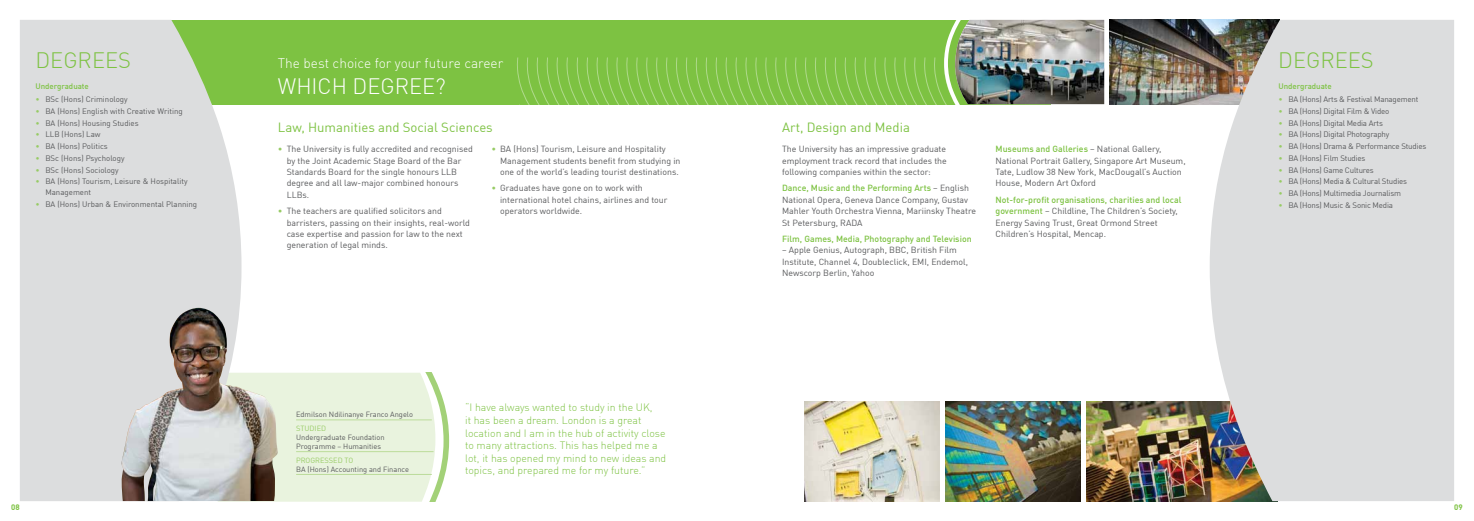
<style>
.page{position:relative;width:1474px;height:521px;background:#fff}
.page>*{position:absolute;margin:0;border:0;box-sizing:border-box;transform-origin:0 0}
.t1{font:300 21.88px "DIN Offc";color:#7dc242}
.t2{font:300 21.88px "DIN Offc";color:#fff}
.t3{font:300 13.65px "DIN Offc";letter-spacing:-.005em;color:#fff}
.t4{font:300 13.65px "DIN Offc";color:#7dc242}
.t5{font:13.12px "DIN Offc";color:#7dc242}
.t6{font:300 10.5px/12.6px "DIN Offc";color:#7dc242}
.t7{font:8.75px/11.4px "DIN Offc";color:#58595b}
.t8{font:500 8.75px "DIN Offc";color:#7dc242}
.t9{font:7.88px "DIN Offc";letter-spacing:-.02em;color:#58595b}
.t10{font:7.88px/10.5px "DIN Offc";color:#58595b}
.t11{font:500 7.88px "DIN Offc";color:#7dc242}
.t12{font:700 7.88px "DIN Offc";color:#7dc242}
.t13{font:7.44px/8.9px "DIN Offc";color:#58595b}
.t14{font:7.44px "DIN Offc";color:#97cb64}
.s1{font-weight:300;color:#97cb64}
.s2{font-weight:500;color:#7dc242}
</style>
<div class="page">
<div style="left:218px;top:373px;width:204px;height:129px;background:#e9f3de"></div>
<svg style="left:422px;top:373px;width:28px;height:129px"></svg>
<img style="left:1086px;top:402px;width:123px;height:99px">
<div style="left:162px;top:20px;width:888px;height:84px;background:#7dc242"></div>
<div style="left:20px;top:20px;width:221px;height:481px;background:#dcddde"></div>
<img style="left:1109px;top:20px;width:100px;height:84px">
<svg style="left:1209px;top:20px;width:244px;height:481px;background:#d5d5d5"></svg>
<svg style="left:513px;top:20px;width:591px;height:85px"></svg>
<hr style="left:296px;top:420px;width:136px;height:1px;background:#bcdc9b">
<hr style="left:296px;top:451px;width:137px;height:1px;background:#bcdc9b">
<hr style="left:296px;top:474px;width:136px;height:1px;background:#bcdc9b">
<img style="left:121px;top:308px;width:157px;height:193px">
<img style="left:945px;top:402px;width:135px;height:99px">
<img style="left:804px;top:402px;width:135px;height:99px">
<h2 class="t4" style="left:35px;top:48px;width:28px">Title</h2>
<h1 class="t1" style="left:35px;top:66px;width:43px">Title</h1>
<h1 class="t1" style="left:35px;top:46px;width:56px">DEGREE</h1>
<h1 class="t1" style="left:118px;top:46px;width:14px">S</h1>
<p class="t11" style="left:35px;top:81px;width:55px">Undergraduate</p>
<p class="t10" style="left:35px;top:94px;width:94px"><span class="s1">•</span> BSc (Hons) Criminology</p>
<p class="t10" style="left:35px;top:106px;width:149px"><span class="s1">•</span> BA (Hons) English with Creative Writing</p>
<p class="t10" style="left:35px;top:117px;width:105px"><span class="s1">•</span> BA (Hons) Housing Studies</p>
<p class="t10" style="left:35px;top:129px;width:67px"><span class="s1">•</span> LLB (Hons) Law</p>
<p class="t10" style="left:35px;top:141px;width:74px"><span class="s1">•</span> BA (Hons) Politics</p>
<p class="t10" style="left:35px;top:153px;width:91px"><span class="s1">•</span> BSc (Hons) Psychology</p>
<p class="t10" style="left:35px;top:164px;width:85px"><span class="s1">•</span> BSc (Hons) Sociology</p>
<p class="t10" style="left:45px;top:176px;width:144px;text-indent:-10px"><span class="s1">•</span> BA (Hons) Tourism, Leisure &amp; Hospitality<br>Management</p>
<p class="t10" style="left:35px;top:198px;width:163px"><span class="s1">•</span> BA (Hons) Urban &amp; Environmental Planning</p>
<h2 class="t3" style="left:278px;top:54px;width:227px">The best choice for your future career</h2>
<h1 class="t2" style="left:278px;top:72px;width:131px">WH ICH DEGREE</h1>
<h1 class="t2" style="left:435px;top:72px;width:12px">?</h1>
<h3 class="t5" style="left:278px;top:119px;width:216px">Law, Humanities and Social Sciences</h3>
<h3 class="t5" style="left:782px;top:119px;width:129px">Art, Design and Media</h3>
<p class="t7" style="left:287px;top:143px;width:188px;text-indent:-9px"><span class="s1">•</span> The University is fully accredited and recognised by the Joint Academic Stage Board of the Bar Standards Board for the single honours LLB degree and all law-major combined honours LLBs.</p>
<p class="t7" style="left:287px;top:205px;width:185px;text-indent:-9px"><span class="s1">•</span> The teachers are qualified solicitors and barristers, passing on their insights, real-world case expertise and passion for law to the next generation of legal minds.</p>
<p class="t7" style="left:500px;top:143px;width:182px;text-indent:-9px"><span class="s1">•</span> BA (Hons) Tourism, Leisure and Hospitality<br>Management students benefit from studying in one of the world’s leading tourist destinations.</p>
<p class="t7" style="left:500px;top:182px;width:169px;text-indent:-9px"><span class="s1">•</span> Graduates have gone on to work with international hotel chains, airlines and tour operators worldwide.</p>
<p class="t7" style="left:782px;top:143px;width:166px;text-align:justify">The University has an impressive graduate employment track record that includes the following companies within the sector:</p>
<p class="t7" style="left:782px;top:182px;width:195px"><span class="s2">Dance, Music and the Performing Arts</span> – English National Opera, Geneva Dance Company, Gustav Mahler Youth Orchestra Vienna, Mariinsky Theatre St Petersburg, RADA</p>
<p class="t8" style="left:782px;top:233px;width:191px">Film, Games, Media, Photography and Television</p>
<p class="t7" style="left:782px;top:244px;width:187px">– Apple Genius, Autograph, BBC, British Film<br>Institute, Channel 4, Doubleclick, EMI, Endemol,<br>Newscorp Berlin, Yahoo</p>
<p class="t7" style="left:995px;top:143px;width:191px"><span class="s2">Museums and Galleries</span> – National Gallery, National Portrait Gallery, Singapore Art Museum, Tate, Ludlow 38 New York, MacDougall’s Auction House, Modern Art Oxford</p>
<p class="t7" style="left:995px;top:194px;width:187px"><span class="s2">Not-for-profit organisations, charities and local government</span> – Childline, The Children’s Society, Energy Saving Trust, Great Ormond Street Children’s Hospital, Mencap.</p>
<h1 class="t1" style="left:1278px;top:46px;width:56px">DEGREE</h1>
<h1 class="t1" style="left:1360px;top:46px;width:14px">S</h1>
<p class="t11" style="left:1278px;top:81px;width:55px">Undergraduate</p>
<p class="t9" style="left:1278px;top:94px;width:141px"><span class="s1">•</span> BA (Hons) Arts &amp; Festival Management</p>
<p class="t9" style="left:1278px;top:106px;width:112px"><span class="s1">•</span> BA (Hons) Digital Film &amp; Video</p>
<p class="t9" style="left:1278px;top:118px;width:106px"><span class="s1">•</span> BA (Hons) Digital Media Arts</p>
<p class="t9" style="left:1278px;top:130px;width:112px"><span class="s1">•</span> BA (Hons) Digital Photography</p>
<p class="t9" style="left:1278px;top:141px;width:149px"><span class="s1">•</span> BA (Hons) Drama &amp; Performance Studies</p>
<p class="t9" style="left:1278px;top:153px;width:89px"><span class="s1">•</span> BA (Hons) Film Studies</p>
<p class="t9" style="left:1278px;top:165px;width:97px"><span class="s1">•</span> BA (Hons) Game Cultures</p>
<p class="t9" style="left:1278px;top:177px;width:130px"><span class="s1">•</span> BA (Hons) Media &amp; Cultural Studies</p>
<p class="t9" style="left:1278px;top:188px;width:124px"><span class="s1">•</span> BA (Hons) Multimedia Journalism</p>
<p class="t9" style="left:1278px;top:200px;width:116px"><span class="s1">•</span> BA (Hons) Music &amp; Sonic Media</p>
<p class="t13" style="left:296px;top:410px;width:118px">Edmilson Ndilinanye Franco Angelo</p>
<p class="t14" style="left:296px;top:424px;width:32px">STUDIED</p>
<p class="t13" style="left:296px;top:433px;width:90px">Undergraduate Foundation<br>Programme – Humanities</p>
<p class="t14" style="left:296px;top:455px;width:59px">PROGRESSED TO</p>
<p class="t13" style="left:296px;top:464px;width:114px">BA (Hons) Accounting and Finance</p>
<p class="t6" style="left:465px;top:401px;width:203px">“I have always wanted to study in the UK,<br>it has been a dream. London is a great location and I am in the hub of activity close to many attractions. This has helped me a lot, it has opened my mind to new ideas and topics, and prepared me for my future.”</p>
<p class="t12" style="left:11px;top:502px;width:10px">08</p>
<p class="t12" style="left:1453px;top:502px;width:10px">09</p>
</div>
